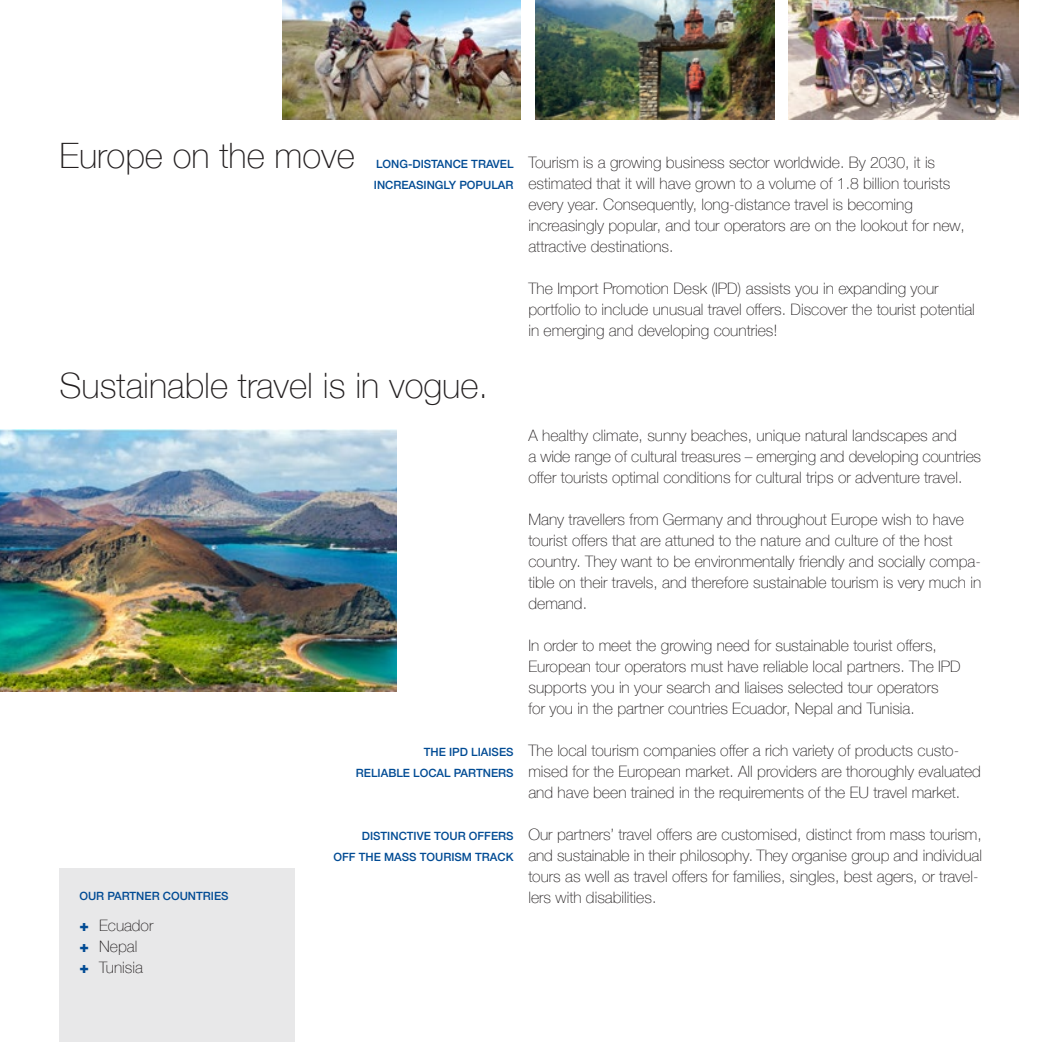
<style>
.page{position:relative;width:1042px;height:1042px;background:#fff}
.page>*{position:absolute;margin:0;border:0;box-sizing:border-box;transform-origin:0 0}
.t1{font:100 35px "Helvetica Neue";color:#231f20}
.t2{font:100 15.75px/21px "Helvetica Neue";color:#231f20}
.t3{font:500 11.38px/21px "Helvetica Neue";color:#014b94;text-align:right}
.s1{font-weight:900;color:#014b94}
</style>
<div class="page">
<div style="left:60px;top:869px;width:235px;height:173px;background:#e8e8e9"></div>
<img style="left:283px;top:0;width:238px;height:119px">
<img style="left:789px;top:0;width:229px;height:119px">
<img style="left:536px;top:0;width:238px;height:119px">
<img style="left:0;top:430px;width:397px;height:261px">
<h1 class="t1" style="left:60px;top:129px;width:297px">Europe on the move</h1>
<p class="t3" style="left:374px;top:153px;width:141px;text-align:left">LONG-DISTANCE TRAVEL<br>INCREASINGLY POPULAR</p>
<p class="t2" style="left:528px;top:151px;width:438px">Tourism is a growing business sector worldwide. By 2030, it is estimated that it will have grown to a volume of 1.8 billion tourists every year. Consequently, long-distance travel is becoming increasingly popular, and tour operators are on the lookout for new, attractive destinations.</p>
<p class="t2" style="left:528px;top:277px;width:448px">The Import Promotion Desk (IPD) assists you in expanding your portfolio to include unusual travel offers. Discover the tourist potential in emerging and developing countries!</p>
<h1 class="t1" style="left:60px;top:359px;width:430px">Sustainable travel is in vogue.</h1>
<p class="t3" style="left:356px;top:741px;width:159px">THE IPD LIAISES<br>RELIABLE LOCAL PARTNERS</p>
<p class="t3" style="left:79px;top:884px;width:151px">OUR PARTNER COUNTRIES</p>
<p class="t2" style="left:79px;top:914px;width:76px"><span class="s1">+</span> Ecuador <span class="s1">+</span> Nepal<br><span class="s1">+</span> Tunisia</p>
<p class="t3" style="left:333px;top:825px;width:181px">DISTINCTIVE TOUR OFFERS<br>OFF THE MASS TOURISM TRACK</p>
<p class="t2" style="left:528px;top:424px;width:454px">A healthy climate, sunny beaches, unique natural landscapes and<br>a wide range of cultural treasures – emerging and developing countries offer tourists optimal conditions for cultural trips or adventure travel.</p>
<p class="t2" style="left:528px;top:508px;width:454px">Many travellers from Germany and throughout Europe wish to have tourist offers that are attuned to the nature and culture of the host country. They want to be environmentally friendly and socially compa&shy;tible on their travels, and therefore sustainable tourism is very much in demand.</p>
<p class="t2" style="left:528px;top:634px;width:434px">In order to meet the growing need for sustainable tourist offers, European tour operators must have reliable local partners. The IPD supports you in your search and liaises selected tour operators<br>for you in the partner countries Ecuador, Nepal and Tunisia.</p>
<p class="t2" style="left:528px;top:739px;width:454px">The local tourism companies offer a rich variety of products custo&shy;mised for the European market. All providers are thoroughly evaluated and have been trained in the requirements of the EU travel market.</p>
<p class="t2" style="left:528px;top:823px;width:455px">Our partners’ travel offers are customised, distinct from mass tourism, and sustainable in their philosophy. They organise group and individual tours as well as travel offers for families, singles, best agers, or travel&shy;lers with disabilities.</p>
</div>
